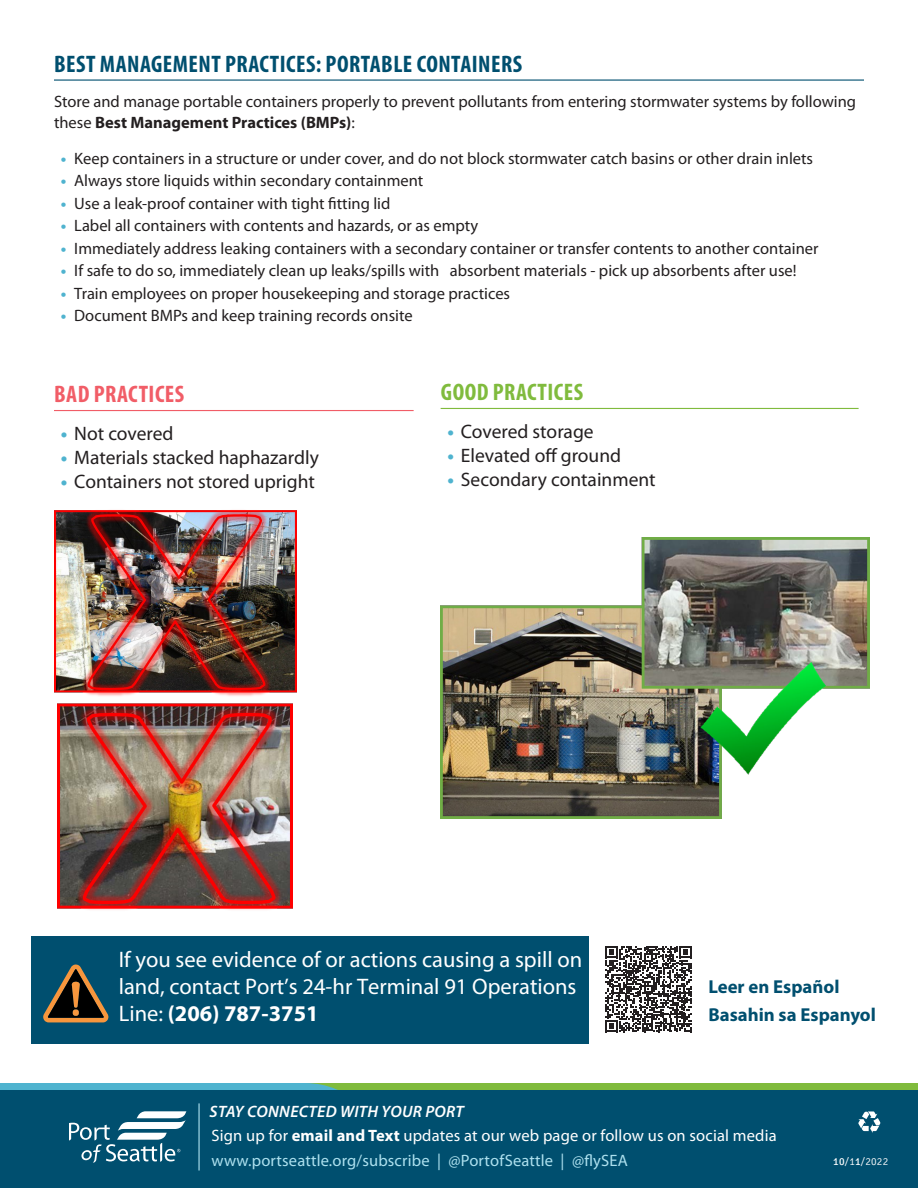
<style>
.page{position:relative;width:918px;height:1188px;background:#fff}
.page>*{position:absolute;margin:0;border:0;box-sizing:border-box;transform-origin:0 0}
.t1{font:700 condensed 24px "Myriad Pro";letter-spacing:.02em;color:#004f6f}
.t2{font:700 condensed 24px "Myriad Pro";letter-spacing:.02em;color:#80bb3d}
.t3{font:700 condensed 24px "Myriad Pro";letter-spacing:.02em;color:#f15d67}
.t4{font:22.5px/27.3px "Myriad Pro";color:#fff}
.t5{font:19.5px "Myriad Pro";color:#231f20}
.t6{font:700 18.75px "Myriad Pro";color:#004f6f}
.t7{font:16.5px/21px "Myriad Pro";color:#231f20}
.t8{font:16.5px "Myriad Pro";letter-spacing:.01em;color:#fff}
.t9{font:16.5px "Myriad Pro";letter-spacing:.01em;color:#ade0ee}
.t10{font:italic 600 16.5px "Myriad Pro";letter-spacing:.02em;color:#fff}
.t11{font:300 10.5px "Signika";color:#fff}
.s1{font-weight:700}
.s2{font-weight:700;color:#4fb3cf}
.s3{font-weight:400}
</style>
<div class="page">
<div style="left:31px;top:936px;width:558px;height:108px;background:#004f6f"></div>
<hr style="left:54px;top:80px;width:810px;height:1px;background:#004f6f">
<hr style="left:54px;top:410px;width:360px;height:1px;background:#f15d67">
<hr style="left:441px;top:408px;width:418px;height:1px;background:#80bb3d">
<div style="left:0;top:1083px;width:918px;height:105px;background:#80bb3d"></div>
<div style="left:0;top:1090px;width:918px;height:98px;background:#004f6f"></div>
<svg style="left:0;top:1083px;width:338px;height:80px"></svg>
<hr style="left:198px;top:1103px;width:2px;height:68px;background:#ade0ee">
<svg style="left:858px;top:1111px;width:22px;height:22px"></svg>
<img style="left:57px;top:703px;width:236px;height:207px">
<img style="left:54px;top:510px;width:242px;height:186px">
<img style="left:441px;top:538px;width:429px;height:281px">
<svg style="left:43px;top:964px;width:65px;height:58px"></svg>
<svg style="left:605px;top:946px;width:87px;height:86px"></svg>
<p class="t1" style="left:54px;top:49px;width:470px">BEST MANAGEMENT PRACTICES: PORTABLE CONTAINERS</p>
<p class="t7" style="left:54px;top:90px;width:804px">Store and manage portable containers properly to prevent pollutants from entering stormwater systems by following these <span class="s1">Best Management Practices (BMPs)</span>:</p>
<p class="t7" style="left:61px;top:147px;width:754px"><span class="s2">•</span> Keep containers in a structure or under cover, and do not block stormwater catch basins or other drain inlets</p>
<p class="t7" style="left:61px;top:170px;width:364px"><span class="s2">•</span> Always store liquids within secondary containment</p>
<p class="t7" style="left:61px;top:192px;width:331px"><span class="s2">•</span> Use a leak-proof container with tight fitting lid</p>
<p class="t7" style="left:61px;top:215px;width:419px"><span class="s2">•</span> Label all containers with contents and hazards, or as empty</p>
<p class="t7" style="left:61px;top:237px;width:759px"><span class="s2">•</span> Immediately address leaking containers with a secondary container or transfer contents to another container</p>
<p class="t7" style="left:61px;top:260px;width:737px"><span class="s2">•</span> If safe to do so, immediately clean up leaks/spills with absorbent materials - pick up absorbents after use!</p>
<p class="t7" style="left:61px;top:282px;width:451px"><span class="s2">•</span> Train employees on proper housekeeping and storage practices</p>
<p class="t7" style="left:61px;top:305px;width:354px"><span class="s2">•</span> Document BMPs and keep training records onsite</p>
<p class="t3" style="left:54px;top:379px;width:132px">BAD PRACTICES</p>
<p class="t5" style="left:61px;top:421px;width:114px"><span class="s2">•</span> Not covered</p>
<p class="t5" style="left:61px;top:445px;width:260px"><span class="s2">•</span> Materials stacked haphazardly</p>
<p class="t5" style="left:61px;top:469px;width:256px"><span class="s2">•</span> Containers not stored upright</p>
<p class="t2" style="left:441px;top:377px;width:144px">GOOD PRACTICES</p>
<p class="t5" style="left:447px;top:419px;width:148px"><span class="s2">•</span> Covered storage</p>
<p class="t5" style="left:447px;top:443px;width:175px"><span class="s2">•</span> Elevated off ground</p>
<p class="t5" style="left:447px;top:467px;width:210px"><span class="s2">•</span> Secondary containment</p>
<p class="t4" style="left:119px;top:945px;width:465px">If you see evidence of or actions causing a spill on land, contact Port’s 24-hr Terminal 91 Operations<br>Line: <span class="s1">(206) 787-3751</span></p>
<p class="t6" style="left:708px;top:974px;width:133px">Leer en Español</p>
<p class="t6" style="left:708px;top:1002px;width:169px">Basahin sa Espanyol</p>
<p class="t10" style="left:210px;top:1101px;width:256px">STAY CONNECTED WITH YOUR PORT</p>
<p class="t8" style="left:212px;top:1125px;width:567px">Sign up for <span class="s1">email and Text</span> updates at our web page or follow us on social media</p>
<p class="t9" style="left:212px;top:1151px;width:418px">www.portseattle.org/subscribe | @PortofSeattle | @flySEA</p>
<p class="t11" style="left:833px;top:1156px;width:56px"><span class="s3">10</span>/1<span class="s3">1</span>/2022</p>
</div>
